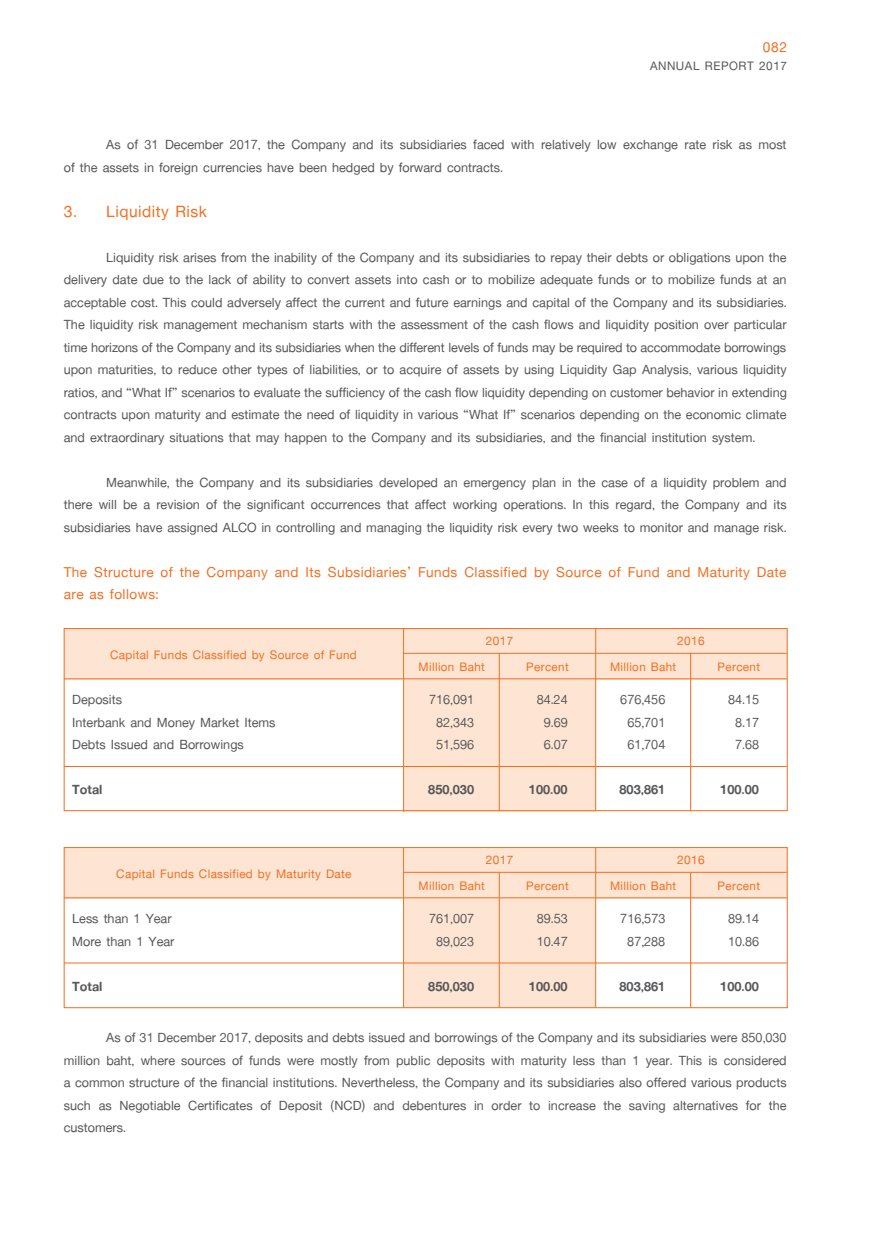
<style>
.page{position:relative;width:893px;height:1246px;background:#fff}
.page>*{position:absolute;margin:0;border:0;box-sizing:border-box;transform-origin:0 0}
.t1{font:700 24px "PSL Kanda Modern Pro";letter-spacing:.02em;color:#f36f21}
.t2{font:700 21px/22.5px "PSL Kanda Modern Pro";letter-spacing:.02em;color:#f36f21}
.text{font:19.5px/22.5px "PSL Text Pro";color:#57585a;text-align:justify}
.text-2{font:700 19.5px "PSL Text Pro";color:#57585a}
.t3{font:700 18px "PSL Kanda Modern Pro";letter-spacing:.02em;color:#f36f21}
.t4{font:700 18px "PSL Kanda Modern Pro";letter-spacing:.03em;color:#57585a}
</style>
<div class="page">
<div style="left:64px;top:628px;width:723px;height:51px;background:#fee5d3"></div>
<div style="left:64px;top:847px;width:723px;height:51px;background:#fee5d3"></div>
<div style="left:403px;top:678px;width:193px;height:134px;background:#fee5d3"></div>
<div style="left:403px;top:897px;width:193px;height:111px;background:#fee5d3"></div>
<hr style="left:499px;top:653px;width:1px;height:158px;background:#f36f21">
<hr style="left:690px;top:653px;width:1px;height:158px;background:#f36f21">
<hr style="left:499px;top:872px;width:1px;height:136px;background:#f36f21">
<hr style="left:690px;top:872px;width:1px;height:136px;background:#f36f21">
<hr style="left:404px;top:653px;width:383px;height:1px;background:#f36f21">
<hr style="left:404px;top:872px;width:383px;height:1px;background:#f36f21">
<hr style="left:64px;top:678px;width:723px;height:1px;background:#f36f21">
<hr style="left:64px;top:897px;width:723px;height:1px;background:#f36f21">
<hr style="left:403px;top:628px;width:1px;height:184px;background:#f36f21">
<hr style="left:595px;top:628px;width:1px;height:183px;background:#f36f21">
<hr style="left:403px;top:847px;width:1px;height:161px;background:#f36f21">
<hr style="left:595px;top:847px;width:1px;height:160px;background:#f36f21">
<hr style="left:64px;top:766px;width:723px;height:1px;background:#f36f21">
<hr style="left:64px;top:962px;width:723px;height:1px;background:#f36f21">
<div style="left:64px;top:628px;width:724px;height:183px;border:1px solid #f36f21"></div>
<div style="left:64px;top:847px;width:724px;height:161px;border:1px solid #f36f21"></div>
<p class="t2" style="left:763px;top:36px;width:26px">082</p>
<p class="t4" style="left:650px;top:56px;width:139px">ANNUAL REPORT 2017</p>
<p class="text" style="left:64px;top:134px;width:724px;text-indent:43px">As of 31 December 2017, the Company and its subsidiaries faced with relatively low exchange rate risk as most of the assets in foreign currencies have been hedged by forward contracts.</p>
<p class="t1" style="left:64px;top:198px;width:145px">3. Liquidity Risk</p>
<p class="text" style="left:64px;top:247px;width:725px;text-indent:43px">Liquidity risk arises from the inability of the Company and its subsidiaries to repay their debts or obligations upon the delivery date due to the lack of ability to convert assets into cash or to mobilize adequate funds or to mobilize funds at an acceptable cost. This could adversely affect the current and future earnings and capital of the Company and its subsidiaries.<br>The liquidity risk management mechanism starts with the assessment of the cash flows and liquidity position over particular time horizons of the Company and its subsidiaries when the different levels of funds may be required to accommodate borrowings upon maturities, to reduce other types of liabilities, or to acquire of assets by using Liquidity Gap Analysis, various liquidity ratios, and “What If” scenarios to evaluate the sufficiency of the cash flow liquidity depending on customer behavior in extending contracts upon maturity and estimate the need of liquidity in various “What If” scenarios depending on the economic climate and extraordinary situations that may happen to the Company and its subsidiaries, and the financial institution system.</p>
<p class="text" style="left:64px;top:472px;width:724px;text-indent:43px">Meanwhile, the Company and its subsidiaries developed an emergency plan in the case of a liquidity problem and there will be a revision of the significant occurrences that affect working operations. In this regard, the Company and its subsidiaries have assigned ALCO in controlling and managing the liquidity risk every two weeks to monitor and manage risk.</p>
<p class="t2" style="left:64px;top:560px;width:724px">The Structure of the Company and Its Subsidiaries’ Funds Classified by Source of Fund and Maturity Date are as follows:</p>
<p class="t3" style="left:486px;top:631px;width:29px">2017</p>
<p class="t3" style="left:677px;top:631px;width:29px">2016</p>
<p class="t3" style="left:110px;top:645px;width:248px">Capital Funds Classified by Source of Fund</p>
<p class="t3" style="left:419px;top:657px;width:68px">Million Baht</p>
<p class="t3" style="left:526px;top:657px;width:44px">Percent</p>
<p class="t3" style="left:610px;top:657px;width:68px">Million Baht</p>
<p class="t3" style="left:718px;top:657px;width:44px">Percent</p>
<p class="text" style="left:72px;top:689px;width:51px">Deposits</p>
<p class="text" style="left:429px;top:689px;width:47px">716,091</p>
<p class="text" style="left:537px;top:689px;width:33px">84.24</p>
<p class="text" style="left:620px;top:689px;width:47px">676,456</p>
<p class="text" style="left:728px;top:689px;width:33px">84.15</p>
<p class="text" style="left:72px;top:712px;width:205px">Interbank and Money Market Items</p>
<p class="text" style="left:436px;top:712px;width:40px">82,343</p>
<p class="text" style="left:544px;top:712px;width:25px">9.69</p>
<p class="text" style="left:627px;top:712px;width:40px">65,701</p>
<p class="text" style="left:735px;top:712px;width:25px">8.17</p>
<p class="text" style="left:72px;top:734px;width:173px">Debts Issued and Borrowings</p>
<p class="text" style="left:436px;top:734px;width:40px">51,596</p>
<p class="text" style="left:544px;top:734px;width:25px">6.07</p>
<p class="text" style="left:627px;top:734px;width:40px">61,704</p>
<p class="text" style="left:735px;top:734px;width:25px">7.68</p>
<p class="text-2" style="left:72px;top:778px;width:32px">Total</p>
<p class="text-2" style="left:428px;top:778px;width:47px">850,030</p>
<p class="text-2" style="left:529px;top:778px;width:40px">100.00</p>
<p class="text-2" style="left:619px;top:778px;width:47px">803,861</p>
<p class="text-2" style="left:720px;top:778px;width:40px">100.00</p>
<p class="t3" style="left:116px;top:864px;width:237px">Capital Funds Classified by Maturity Date</p>
<p class="t3" style="left:486px;top:850px;width:29px">2017</p>
<p class="t3" style="left:419px;top:876px;width:68px">Million Baht</p>
<p class="t3" style="left:526px;top:876px;width:44px">Percent</p>
<p class="t3" style="left:677px;top:850px;width:29px">2016</p>
<p class="t3" style="left:610px;top:876px;width:68px">Million Baht</p>
<p class="t3" style="left:718px;top:876px;width:44px">Percent</p>
<p class="text" style="left:72px;top:908px;width:101px">Less than 1 Year</p>
<p class="text" style="left:429px;top:908px;width:47px">761,007</p>
<p class="text" style="left:537px;top:908px;width:33px">89.53</p>
<p class="text" style="left:620px;top:908px;width:47px">716,573</p>
<p class="text" style="left:728px;top:908px;width:33px">89.14</p>
<p class="text" style="left:72px;top:931px;width:104px">More than 1 Year</p>
<p class="text" style="left:436px;top:931px;width:40px">89,023</p>
<p class="text" style="left:537px;top:931px;width:33px">10.47</p>
<p class="text" style="left:627px;top:931px;width:40px">87,288</p>
<p class="text" style="left:728px;top:931px;width:33px">10.86</p>
<p class="text-2" style="left:72px;top:975px;width:32px">Total</p>
<p class="text-2" style="left:428px;top:975px;width:47px">850,030</p>
<p class="text-2" style="left:529px;top:975px;width:40px">100.00</p>
<p class="text-2" style="left:619px;top:975px;width:47px">803,861</p>
<p class="text-2" style="left:720px;top:975px;width:40px">100.00</p>
<p class="text" style="left:64px;top:1027px;width:724px;text-indent:43px">As of 31 December 2017, deposits and debts issued and borrowings of the Company and its subsidiaries were 850,030 million baht, where sources of funds were mostly from public deposits with maturity less than 1 year. This is considered a common structure of the financial institutions. Nevertheless, the Company and its subsidiaries also offered various products such as Negotiable Certificates of Deposit (NCD) and debentures in order to increase the saving alternatives for the customers.</p>
</div>
